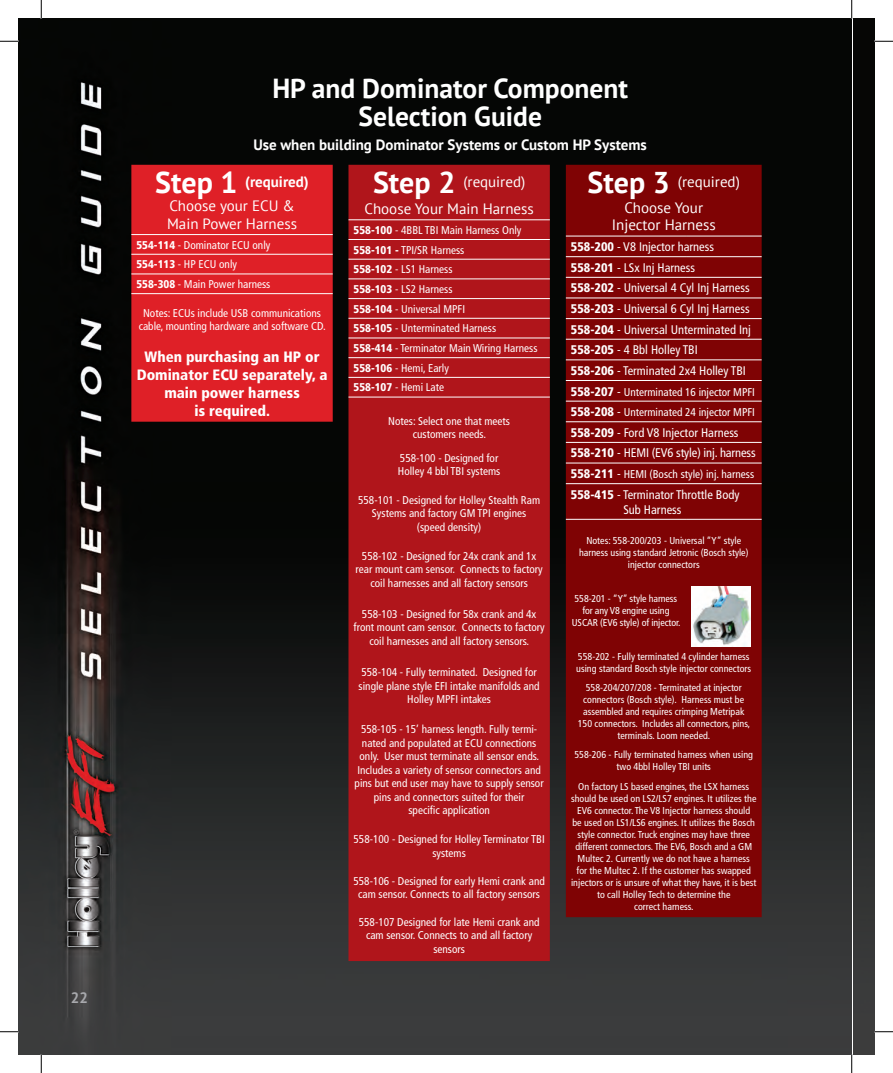
<style>
.page{position:relative;width:893px;height:1073px;background:#fff}
.page>*{position:absolute;margin:0;border:0;box-sizing:border-box;transform-origin:0 0}
.t1{font:700 27.5px/27.5px "PT Sans";color:#fff;text-align:center}
.t2{font:15px/26.2px "PT Sans";color:#fff;text-align:center}
.t3{font:900 condensed 15px/18px "Frutiger";color:#fff;text-align:center}
.t4{font:700 15px "PT Sans";color:#fff}
.t5{font:700 15px "PT Sans";color:#a8a9ad}
.t6{font:condensed 12.5px/20.6px "Frutiger";color:#fff}
.t7{font:condensed 11.25px/13.5px "Frutiger";color:#fff;text-align:center}
.t8{font:condensed 10px/12px "Frutiger";color:#fff;text-align:center}
.s1{font-weight:700;font-size:30px}
.s2{font-weight:700}
.s3{font-weight:900}
.s4{font-weight:900;font-size:12.5px}
.s5{font-size:12.5px}
</style>
<div class="page">
<img style="left:19px;top:19px;width:832px;height:1035px">
<div style="left:566px;top:165px;width:195px;height:752px;background:#7f0304"></div>
<hr style="left:566px;top:236px;width:120px;height:1px;background:#fff">
<hr style="left:686px;top:236px;width:75px;height:1px;background:#fff">
<hr style="left:566px;top:256px;width:120px;height:1px;background:#fff">
<hr style="left:686px;top:256px;width:75px;height:1px;background:#fff">
<hr style="left:566px;top:277px;width:120px;height:1px;background:#fff">
<hr style="left:686px;top:277px;width:75px;height:1px;background:#fff">
<hr style="left:566px;top:298px;width:120px;height:1px;background:#fff">
<hr style="left:686px;top:298px;width:75px;height:1px;background:#fff">
<hr style="left:566px;top:318px;width:120px;height:1px;background:#fff">
<hr style="left:686px;top:318px;width:75px;height:1px;background:#fff">
<hr style="left:566px;top:339px;width:120px;height:1px;background:#fff">
<hr style="left:686px;top:339px;width:75px;height:1px;background:#fff">
<hr style="left:566px;top:359px;width:120px;height:1px;background:#fff">
<hr style="left:686px;top:359px;width:75px;height:1px;background:#fff">
<hr style="left:566px;top:380px;width:120px;height:1px;background:#fff">
<hr style="left:686px;top:380px;width:75px;height:1px;background:#fff">
<hr style="left:566px;top:401px;width:120px;height:1px;background:#fff">
<hr style="left:686px;top:401px;width:75px;height:1px;background:#fff">
<hr style="left:566px;top:421px;width:120px;height:1px;background:#fff">
<hr style="left:686px;top:421px;width:75px;height:1px;background:#fff">
<hr style="left:566px;top:442px;width:120px;height:1px;background:#fff">
<hr style="left:686px;top:442px;width:75px;height:1px;background:#fff">
<hr style="left:566px;top:463px;width:120px;height:1px;background:#fff">
<hr style="left:686px;top:463px;width:75px;height:1px;background:#fff">
<hr style="left:566px;top:483px;width:120px;height:1px;background:#fff">
<hr style="left:686px;top:483px;width:75px;height:1px;background:#fff">
<hr style="left:566px;top:519px;width:120px;height:1px;background:#fff">
<hr style="left:686px;top:519px;width:75px;height:1px;background:#fff">
<img style="left:691px;top:587px;width:59px;height:59px">
<div style="left:131px;top:165px;width:202px;height:257px;background:#df2027"></div>
<hr style="left:131px;top:234px;width:202px;height:1px;background:#fff">
<hr style="left:131px;top:254px;width:202px;height:1px;background:#fff">
<hr style="left:131px;top:274px;width:202px;height:1px;background:#fff">
<hr style="left:131px;top:293px;width:202px;height:1px;background:#fff">
<div style="left:348px;top:165px;width:202px;height:796px;background:#b0151b"></div>
<hr style="left:348px;top:219px;width:202px;height:1px;background:#fff">
<hr style="left:348px;top:239px;width:202px;height:1px;background:#fff">
<hr style="left:348px;top:259px;width:202px;height:1px;background:#fff">
<hr style="left:348px;top:278px;width:202px;height:1px;background:#fff">
<hr style="left:348px;top:298px;width:202px;height:1px;background:#fff">
<hr style="left:348px;top:318px;width:202px;height:1px;background:#fff">
<hr style="left:348px;top:338px;width:202px;height:1px;background:#fff">
<hr style="left:348px;top:357px;width:202px;height:1px;background:#fff">
<hr style="left:348px;top:377px;width:202px;height:1px;background:#fff">
<hr style="left:348px;top:397px;width:202px;height:1px;background:#fff">
<img style="left:853px;top:19px;width:21px;height:1035px">
<svg style="left:0;top:40px;width:19px;height:2px"></svg>
<svg style="left:874px;top:40px;width:18px;height:2px"></svg>
<svg style="left:0;top:1030px;width:19px;height:2px"></svg>
<svg style="left:874px;top:1030px;width:18px;height:2px"></svg>
<svg style="left:40px;top:0;width:2px;height:19px"></svg>
<svg style="left:40px;top:1054px;width:2px;height:18px"></svg>
<svg style="left:850px;top:0;width:2px;height:19px"></svg>
<svg style="left:850px;top:1054px;width:2px;height:18px"></svg>
<h2 class="t5" style="left:71px;top:987px;width:19px">22</h2>
<h1 class="t1" style="left:272px;top:74px;width:357px">HP and Dominator Component<br>Selection Guide</h1>
<h2 class="t4" style="left:253px;top:134px;width:395px">Use when building Dominator Systems or Custom HP Systems</h2>
<h2 class="t2" style="left:155px;top:169px;width:155px;line-height:24.2px"><span class="s1">Step 1</span> <span class="s2">(required)<br></span>Choose your ECU &amp;</h2>
<h2 class="t2" style="left:167px;top:210px;width:131px">Main Power Harness</h2>
<p class="t7" style="left:136px;top:235px;width:136px;line-height:19.8px;text-align:left"><span class="s3">554-114</span> - Dominator ECU only<br><span class="s3">554-113</span> - HP ECU only<br><span class="s3">558-308</span> - Main Power harness</p>
<p class="t7" style="left:139px;top:306px;width:189px">Notes: ECUs include USB communications cable, mounting hardware and software CD.</p>
<h2 class="t3" style="left:137px;top:348px;width:192px">When purchasing an HP or<br>Dominator ECU separately, a main power harness<br>is required.</h2>
<h2 class="t2" style="left:364px;top:167px;width:171px;line-height:27.5px"><span class="s1">Step 2</span> (required)<br>Choose Your Main Harness</h2>
<p class="t7" style="left:353px;top:220px;width:185px;line-height:19.8px;text-align:left"><span class="s3">558-100</span> - 4BBL TBI Main Harness Only<br><span class="s3">558-101 -</span> TPI/SR Harness<br><span class="s3">558-102</span> - LS1 Harness<br><span class="s3">558-103</span> - LS2 Harness<br><span class="s3">558-104</span> - Universal MPFI<br><span class="s3">558-105</span> - Unterminated Harness<br><span class="s3">558-414</span> - Terminator Main Wiring Harness<br><span class="s3">558-106</span> - Hemi, Early<br><span class="s3">558-107</span> - Hemi Late</p>
<p class="t7" style="left:388px;top:414px;width:123px">Notes: Select one that meets customers needs.</p>
<p class="t7" style="left:398px;top:451px;width:104px;text-align:left">558-100 - Designed for<br>Holley 4 bbl TBI systems</p>
<p class="t7" style="left:358px;top:493px;width:183px">558-101 - Designed for Holley Stealth Ram<br>Systems and factory GM TPI engines (speed density)</p>
<p class="t7" style="left:355px;top:549px;width:189px">558-102 - Designed for 24x crank and 1x rear mount cam sensor. Connects to factory coil harnesses and all factory sensors</p>
<p class="t7" style="left:353px;top:607px;width:193px">558-103 - Designed for 58x crank and 4x front mount cam sensor. Connects to factory coil harnesses and all factory sensors.</p>
<p class="t7" style="left:358px;top:665px;width:182px">558-104 - Fully terminated. Designed for single plane style EFI intake manifolds and<br>Holley MPFI intakes</p>
<p class="t7" style="left:354px;top:723px;width:191px">558-105 - 15’ harness length. Fully termi&shy;nated and populated at ECU connections only. User must terminate all sensor ends.<br>Includes a variety of sensor connectors and pins but end user may have to supply sensor pins and connectors suited for their<br>specific application</p>
<p class="t7" style="left:353px;top:832px;width:193px">558-100 - Designed for Holley Terminator TBI systems</p>
<p class="t7" style="left:353px;top:874px;width:193px">558-106 - Designed for early Hemi crank and cam sensor. Connects to all factory sensors</p>
<p class="t7" style="left:359px;top:915px;width:182px">558-107 Designed for late Hemi crank and cam sensor. Connects to and all factory sensors</p>
<h2 class="t2" style="left:587px;top:168px;width:154px"><span class="s1">Step 3</span> (required)<br>Choose Your</h2>
<h2 class="t2" style="left:611px;top:212px;width:105px">Injector Harness</h2>
<p class="t6" style="left:571px;top:236px;width:181px"><span class="s3">558-200</span> - V8 Injector harness<br><span class="s3">558-201</span> - LSx Inj Harness<br><span class="s3">558-202</span> - Universal 4 Cyl Inj Harness<br><span class="s3">558-203</span> - Universal 6 Cyl Inj Harness<br><span class="s3">558-204</span> - Universal Unterminated Inj<br><span class="s3">558-205</span> - 4 Bbl Holley TBI<br><span class="s3">558-206</span> - Terminated 2x4 Holley TBI</p>
<p class="t7" style="left:571px;top:381px;width:186px;line-height:20.6px;text-align:left"><span class="s4">558-207</span> <span class="s5">-</span> Unterminated 16 injector MPFI<br><span class="s4">558-208</span> <span class="s5">-</span> Unterminated 24 injector MPFI</p>
<p class="t6" style="left:571px;top:422px;width:186px"><span class="s3">558-209</span> - Ford V8 Injector Harness<br><span class="s3">558-210</span> - HEMI (EV6 style) inj. harness</p>
<p class="t7" style="left:571px;top:467px;width:185px"><span class="s4">558-211</span> <span class="s5">-</span> HEMI (Bosch style) inj. harness</p>
<p class="t6" style="left:571px;top:487px;width:170px;line-height:15px;text-align:center"><span class="s3">558-415</span> - Terminator Throttle Body<br>Sub Harness</p>
<p class="t8" style="left:579px;top:535px;width:171px">Notes: 558-200/203 - Universal “Y” style harness using standard Jetronic (Bosch style) injector connectors</p>
<p class="t8" style="left:572px;top:593px;width:110px">558-201 - “Y” style harness for any V8 engine using<br>USCAR (EV6 style) of injector.</p>
<p class="t8" style="left:576px;top:651px;width:176px;text-align:left">558-202 - Fully terminated 4 cylinder harness using standard Bosch style injector connectors</p>
<p class="t8" style="left:578px;top:681px;width:174px">558-204/207/208 - Terminated at injector connectors (Bosch style). Harness must be assembled and requires crimping Metripak 150 connectors. Includes all connectors, pins, terminals. Loom needed.</p>
<p class="t8" style="left:574px;top:748px;width:180px">558-206 - Fully terminated harness when using two 4bbl Holley TBI units</p>
<p class="t8" style="left:571px;top:780px;width:187px">On factory LS based engines, the LSX harness should be used on LS2/LS7 engines. It utilizes the EV6 connector. The V8 Injector harness should<br>be used on LS1/LS6 engines. It utilizes the Bosch style connector. Truck engines may have three different connectors. The EV6, Bosch and a GM Multec 2. Currently we do not have a harness<br>for the Multec 2. If the customer has swapped injectors or is unsure of what they have, it is best to call Holley Tech to determine the<br>correct harness.</p>
</div>
